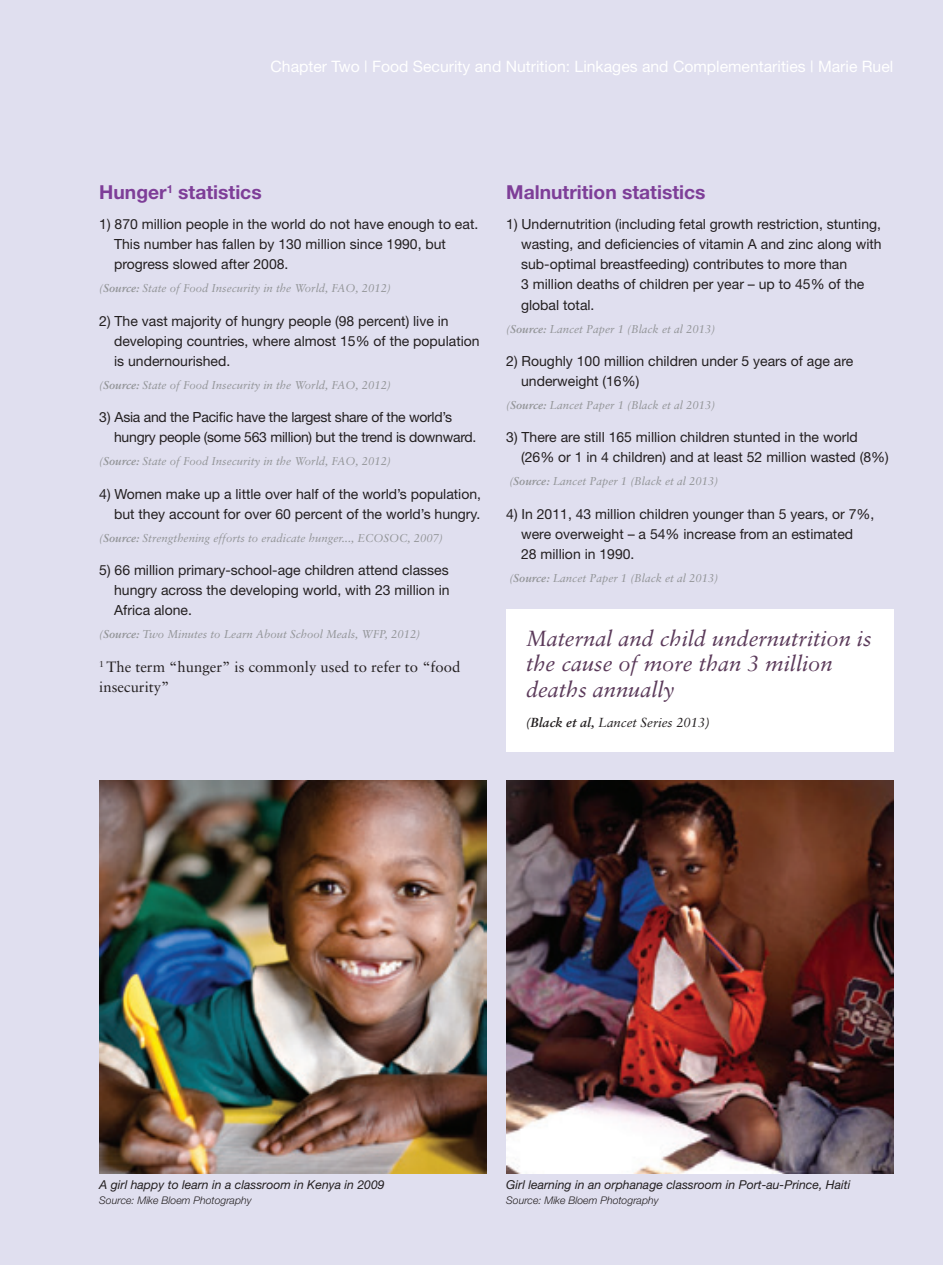
<style>
.page{position:relative;width:943px;height:1265px;background:#e0dfef}
.page>*{position:absolute;margin:0;border:0;box-sizing:border-box;transform-origin:0 0}
.Large_quotes{font:italic 21.88px/25.4px "Sabon";color:#5b3a5a}
.Text_bold_1{font:700 19.25px "Helvetica Neue";color:#7e3e98}
.Chapter_details_page{font:15.75px "Helvetica Neue";color:#fff}
.Text{font:14.88px/20.1px "Sabon";color:#231f20}
.Bullets{font:14px/20.1px "Helvetica Neue";color:#231f20}
.Bullets-2{font:14px/20.1px "Helvetica Neue";letter-spacing:-.02em;color:#231f20}
.Large_quote_attribut{font:italic 13.12px "Sabon";color:#231f20}
.Picture_captions{font:italic 12.25px "Helvetica Neue";color:#231f20}
.Source{font:italic 11.38px "Sabon";color:#939598}
.Picture_caption-_cre{font:italic 300 10.5px "Helvetica Neue";color:#231f20}
.s1{font-weight:700}
</style>
<div class="page">
<img style="left:506px;top:780px;width:387px;height:394px">
<div style="left:506px;top:609px;width:387px;height:143px;background:#fff"></div>
<img style="left:99px;top:780px;width:387px;height:394px">
<p class="Chapter_details_page" style="left:270px;top:57px;width:624px">Chapter Two | Food Security and Nutrition: Linkages and Complementarities | Marie Ruel</p>
<p class="Text_bold_1" style="left:99px;top:180px;width:164px">Hunger<sup>1</sup> statistics</p>
<p class="Bullets" style="left:114px;top:214px;width:365px;text-indent:-15px">1) 870 million people in the world do not have enough to eat.<br>This number has fallen by 130 million since 1990, but progress slowed after 2008.</p>
<p class="Source" style="left:99px;top:282px;width:293px">(<span class="s1">Source:</span> State of Food Insecurity in the World, FAO, 2012)</p>
<p class="Bullets" style="left:114px;top:310px;width:367px;text-indent:-15px">2) The vast majority of hungry people (98 percent) live in developing countries, where almost 15% of the population is undernourished.</p>
<p class="Source" style="left:99px;top:378px;width:293px">(<span class="s1">Source:</span> State of Food Insecurity in the World, FAO, 2012)</p>
<p class="Bullets-2" style="left:114px;top:407px;width:364px;text-indent:-15px">3) Asia and the Pacific have the largest share of the world’s hungry people (some 563 million) but the trend is downward.</p>
<p class="Source" style="left:99px;top:455px;width:293px">(<span class="s1">Source:</span> State of Food Insecurity in the World, FAO, 2012)</p>
<p class="Bullets" style="left:99px;top:483px;width:383px;text-align:right">4) Women make up a little over half of the world’s population, but they account for over 60 percent of the world’s hungry.</p>
<p class="Source" style="left:99px;top:531px;width:345px">(<span class="s1">Source:</span> Strengthening efforts to eradicate hunger..., ECOSOC, 2007)</p>
<p class="Bullets" style="left:114px;top:560px;width:337px;text-align:justify;text-indent:-15px">5) 66 million primary-school-age children attend classes hungry across the developing world, with 23 million in Africa alone.</p>
<p class="Source" style="left:99px;top:628px;width:322px">(<span class="s1">Source:</span> Two Minutes to Learn About School Meals, WFP, 2012)</p>
<p class="Text" style="left:99px;top:656px;width:362px"><sup>1</sup> The term “hunger” is commonly used to refer to “food insecurity”</p>
<p class="Text_bold_1" style="left:506px;top:180px;width:201px">Malnutrition statistics</p>
<p class="Bullets" style="left:521px;top:214px;width:362px;text-indent:-15px">1) Undernutrition (including fetal growth restriction, stunting, wasting, and deficiencies of vitamin A and zinc along with sub-optimal breastfeeding) contributes to more than<br>3 million deaths of children per year – up to 45% of the global total.</p>
<p class="Source" style="left:506px;top:322px;width:210px">(<span class="s1">Source:</span> Lancet Paper 1 (Black et al 2013)</p>
<p class="Bullets" style="left:521px;top:351px;width:334px;text-indent:-15px">2) Roughly 100 million children under 5 years of age are underweight (16%)</p>
<p class="Source" style="left:506px;top:398px;width:210px">(<span class="s1">Source:</span> Lancet Paper 1 (Black et al 2013)</p>
<p class="Bullets" style="left:521px;top:427px;width:369px;text-indent:-15px">3) There are still 165 million children stunted in the world (26% or 1 in 4 children) and at least 52 million wasted (8%)</p>
<p class="Source" style="left:509px;top:475px;width:210px">(<span class="s1">Source:</span> Lancet Paper 1 (Black et al 2013)</p>
<p class="Bullets" style="left:521px;top:503px;width:355px;text-indent:-15px">4) In 2011, 43 million children younger than 5 years, or 7%, were overweight – a 54% increase from an estimated<br>28 million in 1990.</p>
<p class="Source" style="left:509px;top:571px;width:210px">(<span class="s1">Source:</span> Lancet Paper 1 (Black et al 2013)</p>
<p class="Large_quotes" style="left:526px;top:625px;width:347px">Maternal and child undernutrition is the cause of more than 3 million deaths annually</p>
<p class="Large_quote_attribut" style="left:526px;top:714px;width:185px"><span class="s1">(Black et al,</span> Lancet Series 2013<span class="s1">)</span></p>
<p class="Picture_captions" style="left:99px;top:1178px;width:287px">A girl happy to learn in a classroom in Kenya in 2009</p>
<p class="Picture_caption-_cre" style="left:99px;top:1194px;width:154px">Source: Mike Bloem Photography</p>
<p class="Picture_captions" style="left:506px;top:1178px;width:346px">Girl learning in an orphanage classroom in Port-au-Prince, Haiti</p>
<p class="Picture_caption-_cre" style="left:506px;top:1194px;width:154px">Source: Mike Bloem Photography</p>
</div>
